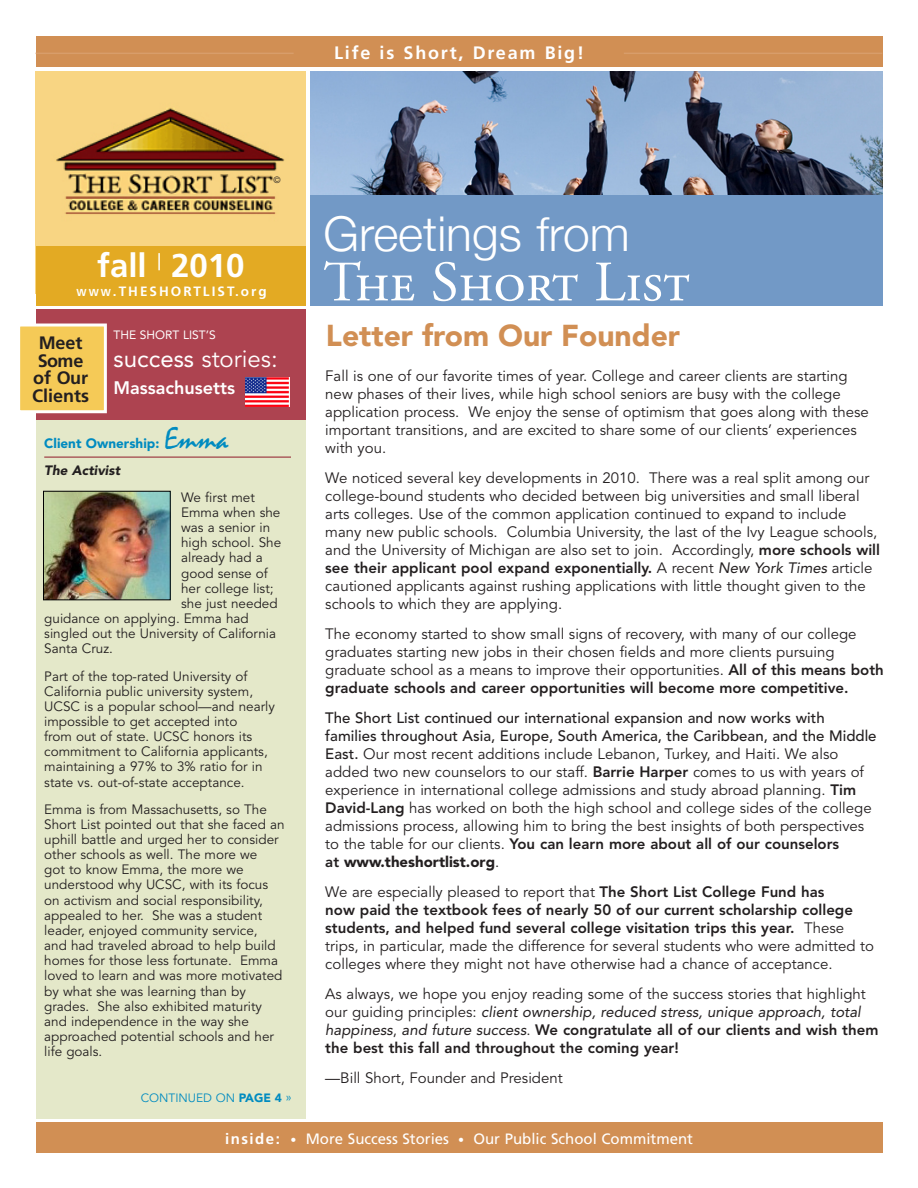
<style>
.page{position:relative;width:918px;height:1188px;background:#fff}
.page>*{position:absolute;margin:0;border:0;box-sizing:border-box;transform-origin:0 0}
.t1{font:57px "Adobe Garamond Pro";color:#fff}
.t2{font:300 48px "Helvetica Neue";color:#fff}
.t3{font:700 33px "Frutiger";color:#fff}
.t4{font:31.5px "Mistral";color:#008bc0}
.t5{font:900 30px "Avenir";color:#d18f54}
.t6{font:24px "Avenir";color:#fff}
.t7{font:700 18px "Frutiger";letter-spacing:.1em;color:#fff}
.t8{font:700 18px/17.7px "Frutiger";color:#231f20}
.t9{font:800 18px "Avenir";color:#fff}
.side_bar_-_success{font:15px/18px "Avenir";color:#231f20}
.t10{font:15px "Frutiger";color:#fff}
.side_bar_-_success-2{font:13.5px/15.1px "Avenir";color:#231f20}
.t11{font:700 13.5px "Frutiger";letter-spacing:.15em;color:#fff}
.success_story_hed_3{font:900 13.5px "Avenir";color:#008bc0}
.side_bar_-_success-3{font:italic 900 13.5px "Avenir";color:#231f20}
.t12{font:12px "Avenir";color:#008bc0}
.t13{font:12px "Avenir";color:#fff}
.t14{font:9px "Avenir";color:#231f20}
.s1{font-size:10.2px}
.s2{font-style:inherit}
.s3{font-weight:800}
.s4{font-style:italic}
.s5{font-weight:500}
.s6{font-weight:900}
.s7{font-weight:700}
.s8{font-size:12px}
</style>
<div class="page">
<img style="left:36px;top:71px;width:270px;height:175px">
<div style="left:36px;top:246px;width:270px;height:60px;background:#e3aa23"></div>
<img style="left:310px;top:71px;width:572px;height:124px">
<div style="left:310px;top:195px;width:572px;height:111px;background:#7299c6"></div>
<div style="left:36px;top:36px;width:846px;height:31px;background:#d18f54"></div>
<div style="left:36px;top:312px;width:270px;height:806px;background:#e4e8c9"></div>
<hr style="left:36px;top:53px;width:258px;height:1px;background:#d89d6a">
<hr style="left:624px;top:53px;width:258px;height:1px;background:#d89d6a">
<hr style="left:44px;top:457px;width:247px;height:1px;background:#901829">
<div style="left:36px;top:1122px;width:846px;height:31px;background:#d18f54"></div>
<div style="left:36px;top:309px;width:270px;height:111px;background:#ad4350"></div>
<div style="left:17px;top:324px;width:90px;height:89px;background:#f5ca57;border:3px solid #fff"></div>
<img style="left:45px;top:493px;width:124px;height:105px">
<div style="left:43px;top:491px;width:128px;height:109px;border:1px solid #000"></div>
<img style="left:245px;top:377px;width:44px;height:30px">
<p class="t7" style="left:334px;top:42px;width:251px">Life is Short, Dream Big!</p>
<p class="t14" style="left:273px;top:175px;width:9px">©</p>
<p class="t3" style="left:97px;top:246px;width:149px">fall <sup>|</sup> 2010</p>
<p class="t11" style="left:77px;top:284px;width:192px"><span class="s1">WWW</span><span class="s2">.</span>THESHORTLIST.org</p>
<p class="t2" style="left:324px;top:204px;width:308px">Greetings from</p>
<p class="t1" style="left:324px;top:248px;width:368px">The Short List</p>
<p class="t5" style="left:326px;top:317px;width:356px">Letter from Our Founder</p>
<p class="t13" style="left:114px;top:328px;width:104px">THE SHORT LIST’S</p>
<p class="t6" style="left:114px;top:345px;width:166px"><span class="s2">success</span> stories:</p>
<p class="t9" style="left:114px;top:378px;width:123px">Massachusetts</p>
<p class="t8" style="left:38px;top:334px;width:47px">Meet<br>Some</p>
<p class="t8" style="left:33px;top:369px;width:56px">of Our</p>
<p class="t8" style="left:32px;top:387px;width:59px">Clients</p>
<p class="side_bar_-_success" style="left:325px;top:368px;width:545px">Fall is one of our favorite times of year. College and career clients are starting new phases of their lives, while high school seniors are busy with the college application process. We enjoy the sense of optimism that goes along with these important transitions, and are excited to share some of our clients’ experiences with you.</p>
<p class="side_bar_-_success" style="left:325px;top:470px;width:556px">We noticed several key developments in 2010. There was a real split among our college-bound students who decided between big universities and small liberal arts colleges. Use of the common application continued to expand to include many new public schools. Columbia University, the last of the Ivy League schools, and the University of Michigan are also set to join. Accordingly, <span class="s3">more schools will see their applicant pool expand exponentially.</span> A recent <span class="s4">New York Times</span> article cautioned applicants against rushing applications with little thought given to the schools to which they are applying.</p>
<p class="side_bar_-_success" style="left:325px;top:626px;width:560px">The economy started to show small signs of recovery, with many of our college graduates starting new jobs in their chosen fields and more clients pursuing graduate school as a means to improve their opportunities. <span class="s3">All of this means both graduate schools and career opportunities will become more competitive.</span></p>
<p class="side_bar_-_success" style="left:325px;top:710px;width:553px"><span class="s5">The Short List continued our international expansion and now works with families throughout Asia, Europe, South America, the Caribbean, and the Middle East.</span> Our most recent additions include Lebanon, Turkey, and Haiti. We also added two new counselors to our staff. <span class="s3">Barrie Harper</span> comes to us with years of experience in international college admissions and study abroad planning. <span class="s3">Tim David-Lang</span> has worked on both the high school and college sides of the college admissions process, allowing him to bring the best insights of both perspectives to the table for our clients. <span class="s3">You can learn more about all of our counselors<br>at</span> <span class="s6">www.theshortlist.org</span>.</p>
<p class="side_bar_-_success" style="left:325px;top:884px;width:550px">We are especially pleased to report that <span class="s3">The Short List College Fund has<br>now paid the textbook fees of nearly 50 of our current scholarship college students, and helped fund several college visitation trips this year.</span> These trips, in particular, made the difference for several students who were admitted to colleges where they might not have otherwise had a chance of acceptance.</p>
<p class="side_bar_-_success" style="left:325px;top:986px;width:555px">As always, we hope you enjoy reading some of the success stories that highlight our guiding principles: <span class="s4">client ownership, reduced stress, unique approach, total happiness</span>, <span class="s4">and future success</span>. <span class="s3">We congratulate all of our clients and wish them the best this fall and throughout the coming year!</span></p>
<p class="side_bar_-_success" style="left:325px;top:1070px;width:239px">—Bill Short, Founder and President</p>
<p class="t4" style="left:165px;top:421px;width:65px">Emma</p>
<p class="success_story_hed_3" style="left:44px;top:435px;width:117px">Client Ownership:</p>
<p class="side_bar_-_success-3" style="left:44px;top:462px;width:77px">The Activist</p>
<p class="side_bar_-_success-2" style="left:181px;top:490px;width:75px">We first met</p>
<p class="side_bar_-_success-2" style="left:181px;top:505px;width:101px">Emma when she</p>
<p class="side_bar_-_success-2" style="left:181px;top:520px;width:91px">was a senior in</p>
<p class="side_bar_-_success-2" style="left:181px;top:535px;width:102px">high school. She</p>
<p class="side_bar_-_success-2" style="left:181px;top:551px;width:83px">already had a</p>
<p class="side_bar_-_success-2" style="left:181px;top:566px;width:88px">good sense of</p>
<p class="side_bar_-_success-2" style="left:181px;top:581px;width:94px">her college list;</p>
<p class="side_bar_-_success-2" style="left:181px;top:596px;width:98px">she just needed</p>
<p class="side_bar_-_success-2" style="left:44px;top:611px;width:206px">guidance on applying. Emma had</p>
<p class="side_bar_-_success-2" style="left:44px;top:626px;width:233px">singled out the University of California</p>
<p class="side_bar_-_success-2" style="left:44px;top:642px;width:70px">Santa Cruz.</p>
<p class="side_bar_-_success-2" style="left:44px;top:669px;width:232px">Part of the top-rated University of California public university system, UCSC is a popular school—and nearly impossible to get accepted into<br>from out of state. UCSC honors its commitment to California applicants, maintaining a 97% to 3% ratio for in state vs. out-of-state acceptance.</p>
<p class="side_bar_-_success-2" style="left:44px;top:802px;width:242px">Emma is from Massachusetts, so The Short List pointed out that she faced an uphill battle and urged her to consider other schools as well. The more we<br>got to know Emma, the more we understood why UCSC, with its focus on activism and social responsibility, appealed to her. She was a student leader, enjoyed community service,<br>and had traveled abroad to help build homes for those less fortunate. Emma loved to learn and was more motivated by what she was learning than by grades. She also exhibited maturity and independence in the way she approached potential schools and her life goals.</p>
<p class="t12" style="left:141px;top:1091px;width:152px">CONTINUED ON <span class="s6">PAGE 4</span> »</p>
<p class="t10" style="left:225px;top:1130px;width:469px"><span class="s7">inside:</span> <span class="s8">•</span> More Success Stories <span class="s8">•</span> Our Public School Commitment</p>
</div>
